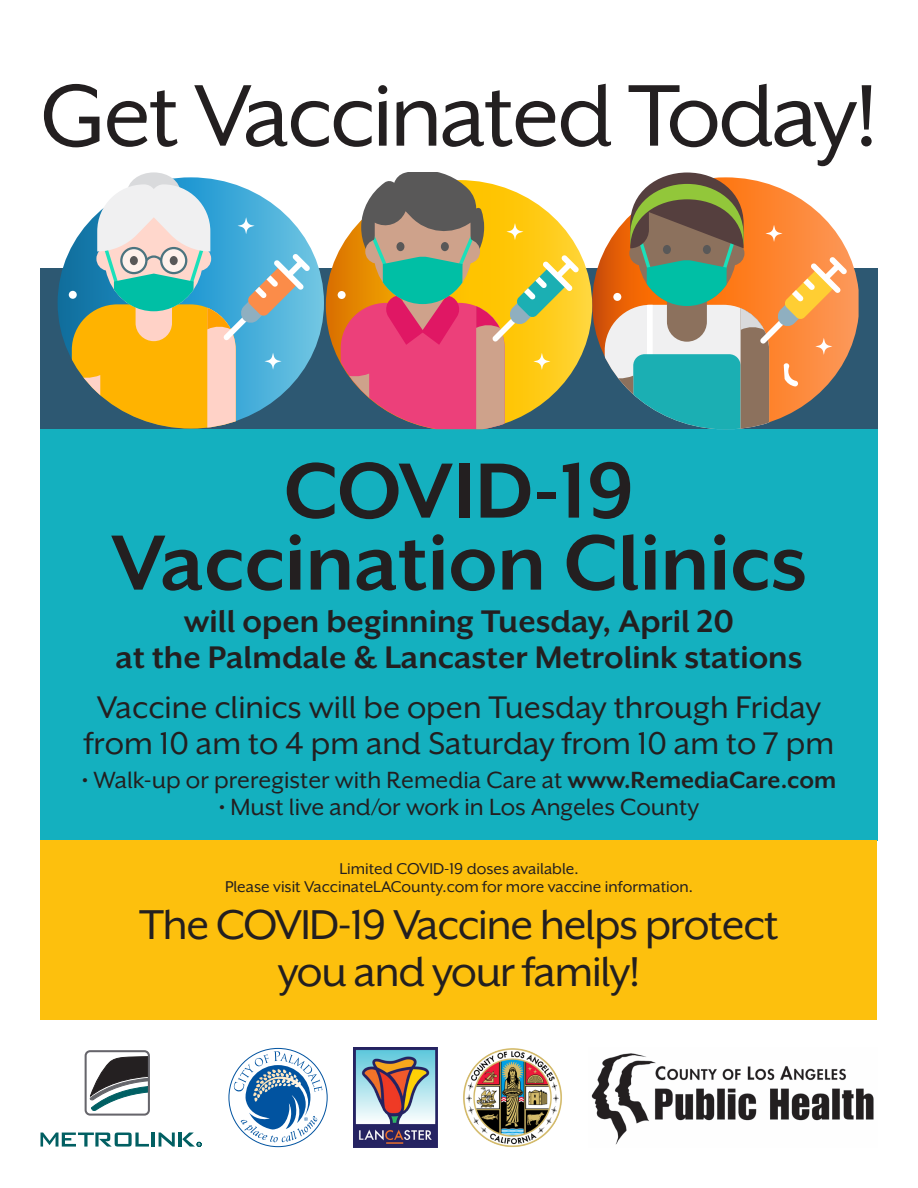
<style>
.page{position:relative;width:918px;height:1188px;background:#fff}
.page>*{position:absolute;margin:0;border:0;box-sizing:border-box;transform-origin:0 0}
.t1{font:100.65px "Mr Eaves XL San OT";letter-spacing:-.025em;color:#231f20}
.t2{font:700 90px "Mr Eaves XL San OT";color:#231f20}
.t3{font:48px "Mr Eaves XL San OT";letter-spacing:-.025em;color:#231f20}
.t4{font:36px/36px "Mr Eaves XL San OT";color:#231f20;text-align:center}
.t5{font:700 36px "Mr Eaves XL San OT";color:#231f20}
.t6{font:27px "Mr Eaves XL San OT";color:#231f20}
.t7{font:18px "Mr Eaves XL San OT";color:#231f20}
.t8{font:700 3.45px "Arial";color:#015f62;scale:.87 1}
.s1{font-weight:700}
</style>
<div class="page">
<div style="left:40px;top:268px;width:838px;height:161px;background:#2d5872"></div>
<div style="left:40px;top:429px;width:838px;height:411px;background:#14b0bf"></div>
<div style="left:40px;top:840px;width:838px;height:180px;background:#fdc00d"></div>
<svg style="left:592px;top:249px;width:267px;height:108px"></svg>
<svg style="left:605px;top:172px;width:242px;height:257px"></svg>
<div style="left:613px;top:293px;width:8px;height:8px;background:#fff;border-radius:50%"></div>
<svg style="left:58px;top:177px;width:266px;height:182px"></svg>
<div style="left:127px;top:172px;width:53px;height:41px;background:#d9dadc;border-radius:50%"></div>
<svg style="left:72px;top:184px;width:238px;height:245px"></svg>
<div style="left:69px;top:291px;width:8px;height:8px;background:#fff;border-radius:50%"></div>
<svg style="left:326px;top:247px;width:266px;height:117px"></svg>
<svg style="left:341px;top:172px;width:238px;height:257px"></svg>
<div style="left:338px;top:291px;width:8px;height:8px;background:#fff;border-radius:50%"></div>
<svg style="left:90px;top:1056px;width:57px;height:55px"></svg>
<svg style="left:41px;top:1133px;width:108px;height:14px"></svg>
<hr style="left:152px;top:1133px;width:3px;height:14px;background:#015f62">
<svg style="left:159px;top:1133px;width:16px;height:14px"></svg>
<hr style="left:178px;top:1133px;width:4px;height:14px;background:#015f62">
<div style="left:85px;top:1050px;width:65px;height:66px;border:2px solid #66656b;border-radius:5px"></div>
<svg style="left:182px;top:1133px;width:19px;height:14px"></svg>
<img style="left:354px;top:1048px;width:83px;height:100px">
<img style="left:463px;top:1048px;width:99px;height:99px">
<svg style="left:229px;top:1048px;width:98px;height:99px"></svg>
<svg style="left:234px;top:1051px;width:89px;height:91px"></svg>
<img style="left:591px;top:1053px;width:283px;height:92px">
<p class="t1" style="left:40px;top:65px;width:839px">Get Vaccinated Today!</p>
<p class="t2" style="left:284px;top:446px;width:352px">COVID-19</p>
<p class="t2" style="left:111px;top:518px;width:698px">Vaccination Clinics</p>
<p class="t5" style="left:184px;top:604px;width:552px">will open beginning Tuesday, April 20</p>
<p class="t5" style="left:116px;top:640px;width:688px">at the Palmdale &amp; Lancaster Metrolink stations</p>
<p class="t4" style="left:84px;top:689px;width:752px">Vaccine clinics will be open Tuesday through Friday from 10 am to 4 pm and Saturday from 10 am to 7 pm</p>
<p class="t6" style="left:82px;top:766px;width:756px">• Walk-up or preregister with Remedia Care at <span class="s1">www.RemediaCare.com</span></p>
<p class="t6" style="left:219px;top:793px;width:482px">• Must live and/or work in Los Angeles County</p>
<p class="t7" style="left:339px;top:859px;width:241px">Limited COVID-19 doses available.</p>
<p class="t7" style="left:225px;top:877px;width:469px">Please visit VaccinateLACounty.com for more vaccine information.</p>
<p class="t3" style="left:139px;top:901px;width:641px">The COVID-19 Vaccine helps protect</p>
<p class="t3" style="left:278px;top:948px;width:364px">you and your family!</p>
<p class="t8" style="left:198px;top:1142px;width:4px">R</p>
</div>
